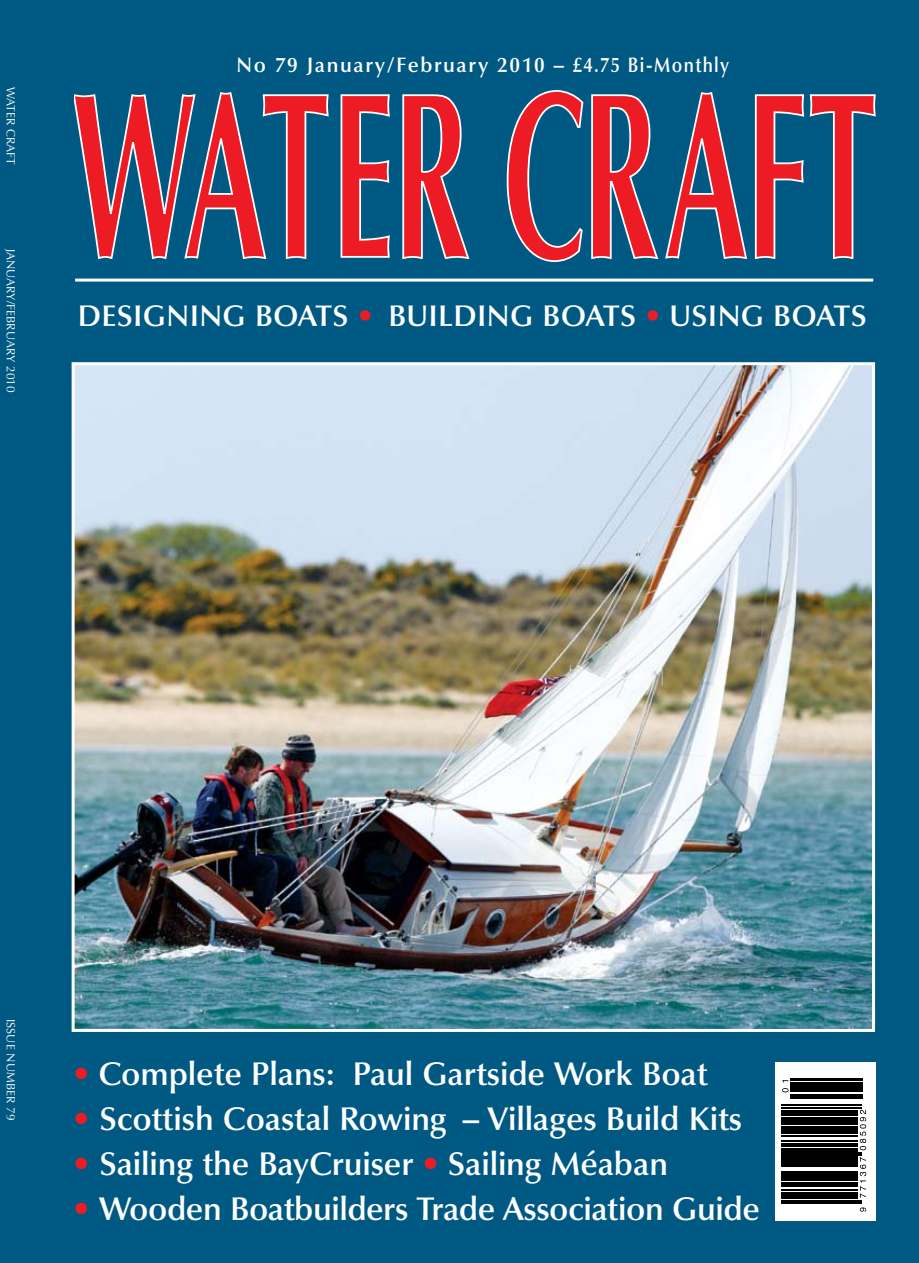
<style>
.page{position:relative;width:919px;height:1263px;background:#fff}
.page>*{position:absolute;margin:0;border:0;box-sizing:border-box;transform-origin:0 0}
.t1{font:600 33px "Optima";letter-spacing:-.005em;color:#fff}
.t2{font:600 30px "Optima";letter-spacing:.01em;color:#fff}
.t3{font:600 21px "Optima";letter-spacing:.075em;color:#fff}
.t4{font:12px "Optima";color:#fff}
.s1{color:#ed1c24}
</style>
<div class="page">
<div style="left:0;top:0;width:918px;height:1263px;background:#005983"></div>
<svg style="left:74px;top:92px;width:255px;height:168px"></svg>
<svg style="left:340px;top:94px;width:50px;height:164px"></svg>
<svg style="left:402px;top:94px;width:68px;height:166px"></svg>
<svg style="left:506px;top:90px;width:78px;height:172px"></svg>
<svg style="left:591px;top:92px;width:156px;height:167px"></svg>
<svg style="left:754px;top:94px;width:122px;height:165px"></svg>
<hr style="left:75px;top:279px;width:798px;height:3px;background:#fff">
<div style="left:775px;top:1062px;width:100px;height:158px;background:#fff"></div>
<svg style="left:781px;top:1078px;width:86px;height:133px"></svg>
<svg style="left:859px;top:1207px;width:7px;height:5px"></svg>
<hr style="left:781px;top:1202px;width:81px;height:1px;background:#000">
<hr style="left:781px;top:1200px;width:81px;height:1px;background:#000">
<hr style="left:781px;top:1196px;width:77px;height:3px;background:#000">
<hr style="left:781px;top:1193px;width:77px;height:2px;background:#000">
<hr style="left:781px;top:1190px;width:77px;height:1px;background:#000">
<hr style="left:781px;top:1185px;width:77px;height:1px;background:#000">
<hr style="left:781px;top:1182px;width:77px;height:2px;background:#000">
<hr style="left:781px;top:1178px;width:77px;height:2px;background:#000">
<hr style="left:781px;top:1173px;width:77px;height:4px;background:#000">
<hr style="left:781px;top:1171px;width:77px;height:1px;background:#000">
<hr style="left:781px;top:1166px;width:77px;height:1px;background:#000">
<hr style="left:781px;top:1164px;width:77px;height:1px;background:#000">
<svg style="left:859px;top:1157px;width:7px;height:41px"></svg>
<hr style="left:781px;top:1160px;width:77px;height:3px;background:#000">
<hr style="left:781px;top:1156px;width:77px;height:3px;background:#000">
<hr style="left:781px;top:1154px;width:81px;height:1px;background:#000">
<hr style="left:781px;top:1152px;width:81px;height:1px;background:#000">
<hr style="left:781px;top:1148px;width:77px;height:3px;background:#000">
<hr style="left:781px;top:1145px;width:77px;height:1px;background:#000">
<hr style="left:781px;top:1143px;width:77px;height:1px;background:#000">
<hr style="left:781px;top:1140px;width:77px;height:1px;background:#000">
<hr style="left:781px;top:1136px;width:77px;height:1px;background:#000">
<hr style="left:781px;top:1131px;width:77px;height:3px;background:#000">
<hr style="left:781px;top:1127px;width:77px;height:3px;background:#000">
<hr style="left:781px;top:1123px;width:77px;height:1px;background:#000">
<hr style="left:781px;top:1119px;width:77px;height:3px;background:#000">
<hr style="left:781px;top:1117px;width:77px;height:1px;background:#000">
<svg style="left:859px;top:1110px;width:7px;height:40px"></svg>
<hr style="left:781px;top:1113px;width:77px;height:2px;background:#000">
<hr style="left:781px;top:1110px;width:77px;height:2px;background:#000">
<hr style="left:781px;top:1107px;width:81px;height:1px;background:#000">
<hr style="left:781px;top:1105px;width:81px;height:1px;background:#000">
<hr style="left:789px;top:1098px;width:73px;height:1px;background:#000">
<hr style="left:789px;top:1094px;width:73px;height:3px;background:#000">
<svg style="left:782px;top:1088px;width:6px;height:4px"></svg>
<hr style="left:789px;top:1089px;width:73px;height:2px;background:#000">
<hr style="left:789px;top:1087px;width:73px;height:1px;background:#000">
<hr style="left:789px;top:1085px;width:73px;height:1px;background:#000">
<svg style="left:782px;top:1080px;width:6px;height:2px"></svg>
<hr style="left:789px;top:1082px;width:73px;height:2px;background:#000">
<hr style="left:789px;top:1078px;width:73px;height:2px;background:#000">
<img style="left:76px;top:366px;width:795px;height:662px">
<div style="left:72px;top:362px;width:803px;height:670px;border:3px solid #fff"></div>
<p class="t4" style="left:18px;top:87px;width:80px;rotate:90deg">WATER CRAFT</p>
<p class="t4" style="left:18px;top:249px;width:145px;rotate:90deg">JANUARY/FEBRUARY 2010</p>
<p class="t3" style="left:236px;top:53px;width:494px">No 79 January/February 2010 – £4.75 Bi-Monthly</p>
<p class="t2" style="left:78px;top:299px;width:790px">Design ing Boats <span class="s1">•</span> Building Boats <span class="s1">•</span> Using Boats</p>
<p class="t4" style="left:18px;top:1019px;width:103px;rotate:90deg">issue number 79</p>
<p class="t1" style="left:73px;top:1055px;width:636px"><span class="s1">•</span> Complete Plans: Paul Gartside Work Boat</p>
<p class="t1" style="left:73px;top:1100px;width:670px"><span class="s1">•</span> Scottish Coastal Rowing – Villages Build Kits</p>
<p class="t1" style="left:73px;top:1145px;width:596px"><span class="s1">•</span> Sailing the BayCruiser <span class="s1">•</span> Sailing Méaban</p>
<p class="t1" style="left:73px;top:1190px;width:688px"><span class="s1">•</span> Wooden Boatbuilders Trade Association Guide</p>
</div>
